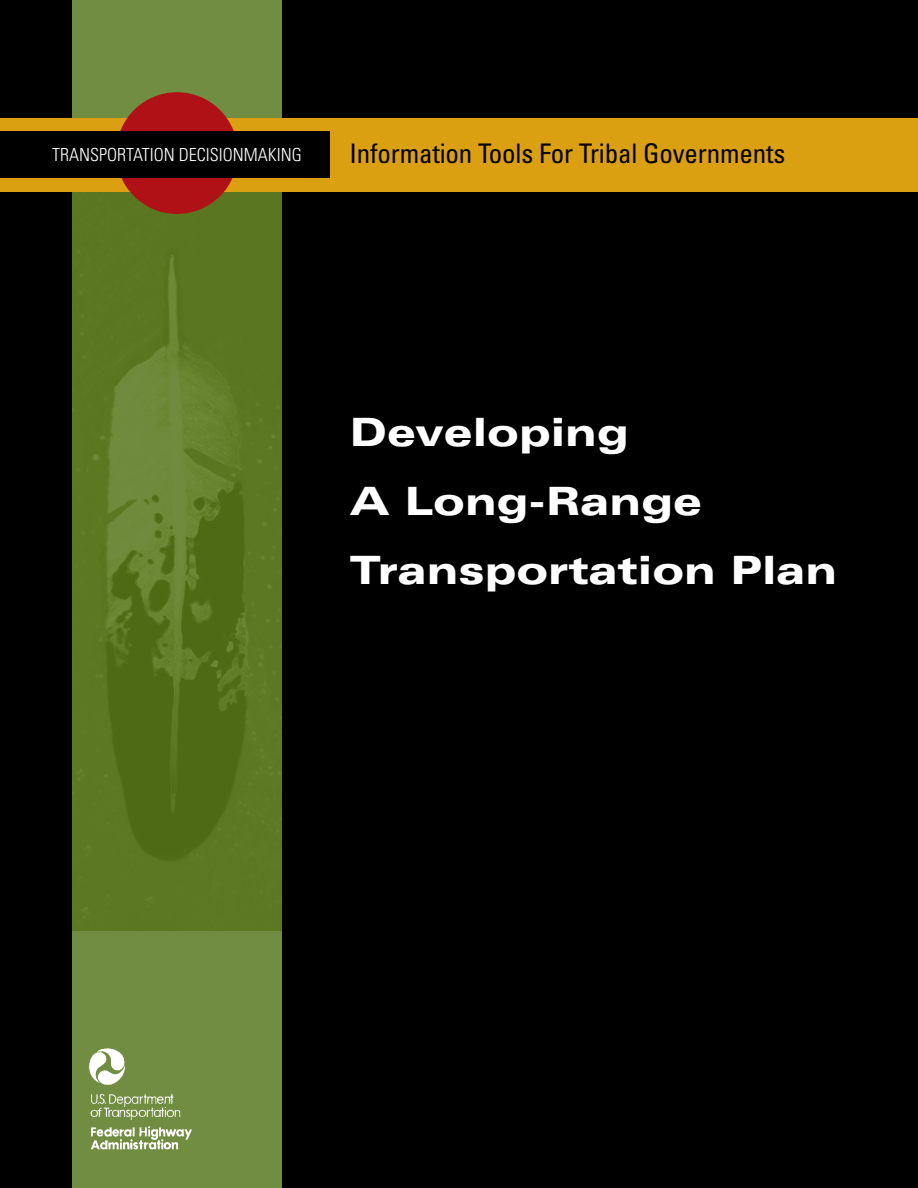
<style>
.page{position:relative;width:918px;height:1188px;background:#000}
.page>*{position:absolute;margin:0;border:0;box-sizing:border-box;transform-origin:0 0}
.t1{font:900 expanded 39px/69px "Univers";color:#fff}
.t2{font:condensed 27px "Univers";letter-spacing:-.005em;color:#000}
.t3{font:300 condensed 18px "Univers";color:#fff}
</style>
<div class="page">
<div style="left:72px;top:0;width:210px;height:1188px;background:#718d41"></div>
<img style="left:72px;top:192px;width:210px;height:738px">
<div style="left:0;top:118px;width:918px;height:74px;background:#dba011"></div>
<div style="left:116px;top:92px;width:122px;height:122px;background:#b01116;border-radius:50%"></div>
<div style="left:0;top:131px;width:330px;height:47px;background:#000"></div>
<img style="left:89px;top:1048px;width:103px;height:102px">
<p class="t3" style="left:52px;top:144px;width:251px">TRANSPORTATION DECISIONMAKING</p>
<p class="t2" style="left:350px;top:136px;width:437px">Information Tools For Tribal Governments</p>
<p class="t1" style="left:350px;top:398px;width:489px">Developing<br>A Long-Range<br>Transportation Plan</p>
</div>
